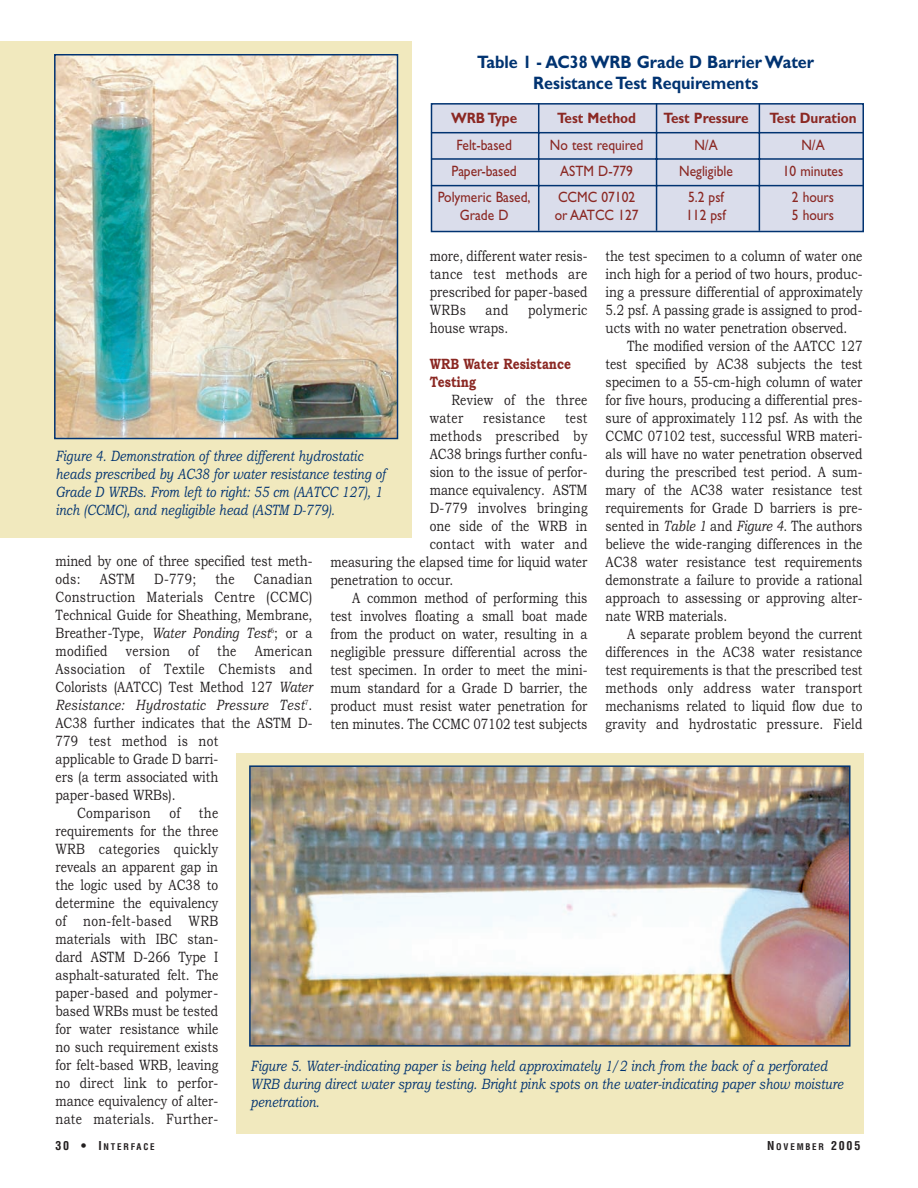
<style>
.page{position:relative;width:918px;height:1188px;background:#fff}
.page>*{position:absolute;margin:0;border:0;box-sizing:border-box;transform-origin:0 0}
.t1{font:700 18px/21.6px "Gill Sans";color:#013371;text-align:center;scale:.9 1}
.t2{font:15px/18px "Bookman Old Style";color:#231f20;text-align:justify;scale:.8 1}
.t3{font:italic 15px/18px "Bookman Old Style";color:#013371;scale:.8 1}
.t4{font:15px/18px "Gill Sans";color:#8b2823;scale:.9 1}
.t5{font:700 15px "Gill Sans";color:#8b2823;scale:.9 1}
.t6{font:15px/18px "Bookman Old Style";letter-spacing:.025em;color:#231f20;scale:.8 1}
.t7{font:700 15px/18px "Bookman Old Style";color:#8b2823;scale:.8 1}
.t8{font:700 condensed 9px "Helvetica";letter-spacing:.2em;color:#231f20}
.s1{font-style:italic}
.s2{font-size:12px}
</style>
<div class="page">
<div style="left:236px;top:753px;width:628px;height:381px;background:#f1e9be"></div>
<div style="left:0;top:41px;width:412px;height:497px;background:#f1e9be"></div>
<div style="left:431px;top:104px;width:432px;height:128px;background:#daddeb"></div>
<div style="left:431px;top:103px;width:433px;height:129px;border:2px solid #013371"></div>
<hr style="left:431px;top:132px;width:433px;height:1px;background:#013371">
<hr style="left:431px;top:158px;width:433px;height:2px;background:#013371">
<hr style="left:431px;top:185px;width:433px;height:1px;background:#013371">
<hr style="left:538px;top:103px;width:1px;height:128px;background:#013371">
<hr style="left:656px;top:103px;width:1px;height:128px;background:#013371">
<hr style="left:759px;top:103px;width:1px;height:128px;background:#013371">
<img style="left:57px;top:57px;width:338px;height:379px">
<div style="left:54px;top:54px;width:344px;height:385px;border:2px solid #013371"></div>
<img style="left:252px;top:768px;width:595px;height:276px">
<div style="left:249px;top:765px;width:601px;height:282px;border:2px solid #013371"></div>
<h4 class="t1" style="left:477px;top:53px;width:376px">Table 1 - AC38 WRB Grade D Barrier Water<br>Resistance Test Requirements</h4>
<p class="t5" style="left:451px;top:113px;width:75px">WRB Type</p>
<p class="t5" style="left:557px;top:113px;width:89px">Test Method</p>
<p class="t5" style="left:664px;top:113px;width:96px">Test Pressure</p>
<p class="t5" style="left:769px;top:113px;width:98px">Test Duration</p>
<p class="t4" style="left:456px;top:137px;width:63px">Felt-based</p>
<p class="t4" style="left:550px;top:137px;width:105px">No test required</p>
<p class="t4" style="left:694px;top:137px;width:27px">N/A</p>
<p class="t4" style="left:801px;top:137px;width:27px">N/A</p>
<p class="t4" style="left:451px;top:163px;width:74px">Paper-based</p>
<p class="t4" style="left:560px;top:163px;width:82px">ASTM D-779</p>
<p class="t4" style="left:679px;top:163px;width:61px">Negligible</p>
<p class="t4" style="left:783px;top:163px;width:69px">10 minutes</p>
<p class="t4" style="left:438px;top:189px;width:105px;text-align:center">Polymeric Based,<br>Grade D</p>
<p class="t4" style="left:555px;top:189px;width:95px">CCMC 07102 or AATCC 127</p>
<p class="t4" style="left:686px;top:189px;width:46px">5.2 psf<br>112 psf</p>
<p class="t4" style="left:792px;top:189px;width:49px">2 hours<br>5 hours</p>
<p class="t2" style="left:430px;top:248px;width:199px">more, different water resis&shy;tance test methods are prescribed for paper-based WRBs</p>
<p class="t2" style="left:606px;top:248px;width:323px">the test specimen to a column of water one inch high for a period of two hours, produc&shy;ing a pressure differential of approximately</p>
<p class="t2" style="left:606px;top:302px;width:323px">5.2 psf. A passing grade is assigned to prod&shy;ucts with no water penetration observed.</p>
<p class="t2" style="left:606px;top:338px;width:323px;text-indent:22px">The modified version of the AATCC 127 test specified by AC38 subjects the test specimen to a 55-cm-high column of water for five hours, producing a differential pres&shy;sure of approximately 112 psf. As with the CCMC 07102 test, successful WRB materi&shy;als will have no water penetration observed during the prescribed test period. A sum&shy;mary of the AC38 water resistance test requirements for Grade D barriers is pre&shy;sented in <span class="s1">Table 1</span> and <span class="s1">Figure 4</span>. The authors believe the wide-ranging differences in the AC38 water resistance test requirements demonstrate a failure to provide a rational approach to assessing or approving alter&shy;nate WRB materials.</p>
<p class="t2" style="left:606px;top:626px;width:323px;text-indent:22px">A separate problem beyond the current differences in the AC38 water resistance test requirements is that the prescribed test methods only address water transport mechanisms related to liquid flow due to gravity and hydrostatic pressure. Field</p>
<p class="t2" style="left:486px;top:302px;width:30px">and</p>
<p class="t6" style="left:528px;top:302px;width:76px">polymeric</p>
<p class="t2" style="left:430px;top:320px;width:100px">house wraps.</p>
<h5 class="t7" style="left:430px;top:356px;width:178px">WRB Water Resistance<br>Testing</h5>
<p class="t6" style="left:430px;top:392px;width:199px;text-indent:22px">Review of the three water</p>
<p class="t6" style="left:483px;top:410px;width:79px">resistance</p>
<p class="t2" style="left:430px;top:410px;width:199px;text-indent:135px">test methods prescribed by AC38 brings further confu&shy;sion to the issue of perfor&shy;mance equivalency. ASTM D-779 involves bringing</p>
<p class="t2" style="left:430px;top:518px;width:199px">one side of the WRB in</p>
<p class="t2" style="left:331px;top:536px;width:323px;text-indent:99px">contact with water and measuring the elapsed time for liquid water penetration to occur.</p>
<p class="t2" style="left:331px;top:590px;width:323px;text-indent:22px">A common method of performing this test involves floating a small boat made from the product on water, resulting in a negligible pressure differential across the test specimen. In order to meet the mini&shy;mum standard for a Grade D barrier, the product must resist water penetration for ten minutes. The CCMC 07102 test subjects</p>
<p class="t3" style="left:56px;top:449px;width:414px">Figure 4. Demonstration of three different hydrostatic heads prescribed by AC38 for water resistance testing of Grade D WRBs. From left to right: 55 cm (AATCC 127), 1 inch (CCMC), and negligible head (ASTM D-779).</p>
<p class="t2" style="left:56px;top:554px;width:323px">mined by one of three specified test meth&shy;ods:</p>
<p class="t2" style="left:55px;top:572px;width:323px;text-align:left;text-indent:198px">Canadian<br>Construction Materials Centre (CCMC)<br>Technical Guide for Sheathing, Membrane,<br>Breather-Type, <span class="s1">Water Ponding Test</span><sup>6</sup>; or a modified version of the American<br>Association of Textile Chemists and<br>Colorists (AATCC) Test Method 127 <span class="s1">Water<br>Resistance: Hydrostatic Pressure Test</span><sup>7</sup>.<br>AC38 further indicates that the ASTM D-<br>779 test method is not<br>applicable to Grade D barri-<br>ers (a term associated with<br>paper-based WRBs).</p>
<p class="t2" style="left:55px;top:806px;width:205px;text-indent:22px">Comparison of the requirements for the three WRB categories quickly reveals an apparent gap in the logic used by AC38 to determine the equivalency of non-felt-based WRB materials with IBC stan&shy;dard ASTM D-266 Type I asphalt-saturated felt. The paper-based and polymer&shy;based WRBs must be tested for water resistance while no such requirement exists for felt-based WRB, leaving no direct link to perfor&shy;mance equivalency of alter&shy;nate materials. Further-</p>
<p class="t2" style="left:100px;top:572px;width:46px">ASTM</p>
<p class="t2" style="left:154px;top:572px;width:54px">D-779;</p>
<p class="t2" style="left:215px;top:572px;width:26px">the</p>
<p class="t3" style="left:251px;top:1058px;width:742px">Figure 5. Water-indicating paper is being held approximately 1/2 inch from the back of a perforated<br>WRB during direct water spray testing. Bright pink spots on the water-indicating paper show moisture penetration.</p>
<p class="t8" style="left:56px;top:1144px;width:101px"><span class="s2">30 • I</span>NTERFACE</p>
<p class="t8" style="left:767px;top:1144px;width:95px"><span class="s2">N</span>OVEMBER <span class="s2">2005</span></p>
</div>
